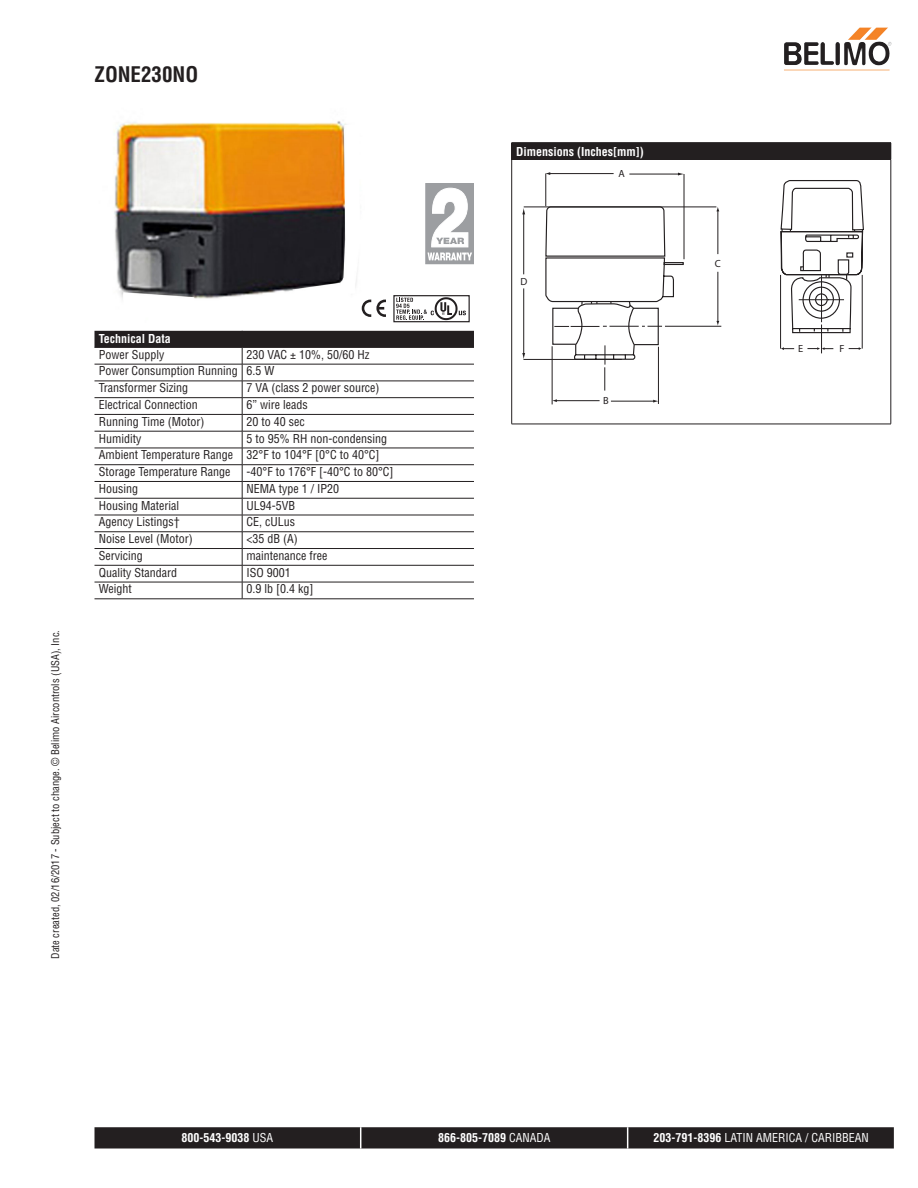
<style>
.page{position:relative;width:918px;height:1188px;background:#fff}
.page>*{position:absolute;margin:0;border:0;box-sizing:border-box;transform-origin:0 0}
.Header_AM{font:700 condensed 21px "Helvetica";color:#231f20}
.Tabletext_AM{font:condensed 12px "Helvetica";color:#231f20}
.Tableheader_AM{font:700 condensed 12px "Helvetica";color:#fff}
.Footer_AM_center{font:condensed 12px "Helvetica";color:#fff}
.Footer_AM_center-2{font:700 condensed 12px "Helvetica";color:#fff}
.t1{font:condensed 10.5px "Helvetica";color:#231f20}
.t2{font:10.35px "Myriad Pro";color:#231f20}
.s1{font-weight:400}
.s2{font-weight:700}
</style>
<div class="page">
<img style="left:114px;top:121px;width:248px;height:189px">
<div style="left:393px;top:295px;width:77px;height:27px;border:1px solid #231f20"></div>
<svg style="left:396px;top:297px;width:70px;height:23px"></svg>
<svg style="left:362px;top:300px;width:24px;height:17px"></svg>
<div style="left:426px;top:184px;width:48px;height:80px;background:#9c9ea1"></div>
<div style="left:425px;top:183px;width:49px;height:81px;border:1px solid #9c9ea1"></div>
<svg style="left:428px;top:188px;width:44px;height:72px"></svg>
<svg style="left:94px;top:331px;width:380px;height:268px"></svg>
<hr style="left:94px;top:347px;width:148px;height:1px;background:#231f20">
<hr style="left:242px;top:347px;width:232px;height:1px;background:#231f20">
<hr style="left:94px;top:364px;width:148px;height:1px;background:#231f20">
<hr style="left:242px;top:364px;width:232px;height:1px;background:#231f20">
<hr style="left:94px;top:381px;width:148px;height:1px;background:#231f20">
<hr style="left:242px;top:381px;width:232px;height:1px;background:#231f20">
<hr style="left:94px;top:397px;width:148px;height:1px;background:#231f20">
<hr style="left:242px;top:397px;width:232px;height:1px;background:#231f20">
<hr style="left:94px;top:414px;width:148px;height:1px;background:#231f20">
<hr style="left:242px;top:414px;width:232px;height:1px;background:#231f20">
<hr style="left:94px;top:431px;width:148px;height:1px;background:#231f20">
<hr style="left:242px;top:431px;width:232px;height:1px;background:#231f20">
<hr style="left:94px;top:448px;width:148px;height:1px;background:#231f20">
<hr style="left:242px;top:448px;width:232px;height:1px;background:#231f20">
<hr style="left:94px;top:464px;width:148px;height:1px;background:#231f20">
<hr style="left:242px;top:464px;width:232px;height:1px;background:#231f20">
<hr style="left:94px;top:481px;width:148px;height:1px;background:#231f20">
<hr style="left:242px;top:481px;width:232px;height:1px;background:#231f20">
<hr style="left:94px;top:498px;width:148px;height:1px;background:#231f20">
<hr style="left:242px;top:498px;width:232px;height:1px;background:#231f20">
<hr style="left:94px;top:515px;width:148px;height:1px;background:#231f20">
<hr style="left:242px;top:515px;width:232px;height:1px;background:#231f20">
<hr style="left:94px;top:532px;width:148px;height:1px;background:#231f20">
<hr style="left:242px;top:532px;width:232px;height:1px;background:#231f20">
<hr style="left:94px;top:548px;width:148px;height:1px;background:#231f20">
<hr style="left:242px;top:548px;width:232px;height:1px;background:#231f20">
<hr style="left:94px;top:565px;width:148px;height:1px;background:#231f20">
<hr style="left:242px;top:565px;width:232px;height:1px;background:#231f20">
<hr style="left:94px;top:582px;width:148px;height:1px;background:#231f20">
<hr style="left:242px;top:582px;width:232px;height:1px;background:#231f20">
<hr style="left:94px;top:599px;width:148px;height:1px;background:#231f20">
<hr style="left:242px;top:599px;width:232px;height:1px;background:#231f20">
<div style="left:512px;top:143px;width:379px;height:16px;background:#231f20"></div>
<svg style="left:511px;top:143px;width:1px;height:16px"></svg>
<svg style="left:891px;top:143px;width:1px;height:16px"></svg>
<hr style="left:511px;top:160px;width:1px;height:264px;background:#231f20">
<hr style="left:891px;top:160px;width:1px;height:264px;background:#231f20">
<hr style="left:512px;top:142px;width:379px;height:1px;background:#231f20">
<hr style="left:512px;top:159px;width:379px;height:1px;background:#231f20">
<hr style="left:512px;top:424px;width:379px;height:1px;background:#231f20">
<hr style="left:665px;top:326px;width:56px;height:1px;background:#231f20">
<svg style="left:545px;top:206px;width:139px;height:185px"></svg>
<hr style="left:718px;top:272px;width:1px;height:50px;background:#231f20">
<hr style="left:658px;top:347px;width:1px;height:57px;background:#231f20">
<hr style="left:523px;top:359px;width:99px;height:1px;background:#231f20">
<hr style="left:684px;top:174px;width:1px;height:85px;background:#231f20">
<hr style="left:549px;top:173px;width:65px;height:1px;background:#231f20">
<hr style="left:629px;top:174px;width:50px;height:1px;background:#231f20">
<svg style="left:678px;top:173px;width:6px;height:3px"></svg>
<hr style="left:556px;top:400px;width:44px;height:1px;background:#231f20">
<hr style="left:611px;top:401px;width:43px;height:1px;background:#231f20">
<svg style="left:653px;top:400px;width:6px;height:3px"></svg>
<hr style="left:545px;top:174px;width:1px;height:32px;background:#231f20">
<hr style="left:718px;top:210px;width:1px;height:44px;background:#231f20">
<hr style="left:552px;top:346px;width:1px;height:58px;background:#231f20">
<svg style="left:780px;top:180px;width:84px;height:174px"></svg>
<hr style="left:524px;top:207px;width:192px;height:1px;background:#231f20">
<hr style="left:523px;top:213px;width:1px;height:61px;background:#231f20">
<hr style="left:523px;top:288px;width:1px;height:66px;background:#231f20">
<svg style="left:522px;top:353px;width:3px;height:6px"></svg>
<img style="left:847px;top:27px;width:41px;height:35px">
<svg style="left:94px;top:1127px;width:800px;height:22px;background:#2a2728"></svg>
<p class="Header_AM" style="left:94px;top:61px;width:105px">ZONE230NO</p>
<p class="t1" style="left:49px;top:959px;width:330px;rotate:-90deg">Date created, 02/16/2017 - Subject to change. © Belimo Aircontrols (USA), Inc.</p>
<p class="Tableheader_AM" style="left:99px;top:332px;width:74px">Technical Data</p>
<p class="Tabletext_AM" style="left:99px;top:347px;width:67px">Power Supply</p>
<p class="Tabletext_AM" style="left:247px;top:347px;width:124px">230 VAC ± 10%, 50/60 Hz</p>
<p class="Tabletext_AM" style="left:99px;top:364px;width:140px">Power Consumption Running</p>
<p class="Tabletext_AM" style="left:247px;top:364px;width:29px">6.5 W</p>
<p class="Tabletext_AM" style="left:99px;top:380px;width:91px">Transformer Sizing</p>
<p class="Tabletext_AM" style="left:247px;top:380px;width:134px">7 VA (class 2 power source)</p>
<p class="Tabletext_AM" style="left:99px;top:397px;width:100px">Electrical Connection</p>
<p class="Tabletext_AM" style="left:247px;top:397px;width:63px">6” wire leads</p>
<p class="Tabletext_AM" style="left:99px;top:414px;width:107px">Running Time (Motor)</p>
<p class="Tabletext_AM" style="left:247px;top:414px;width:60px">20 to 40 sec</p>
<p class="Tabletext_AM" style="left:99px;top:431px;width:44px">Humidity</p>
<p class="Tabletext_AM" style="left:247px;top:431px;width:142px">5 to 95% RH non-condensing</p>
<p class="Tabletext_AM" style="left:99px;top:447px;width:136px">Ambient Temperature Range</p>
<p class="Tabletext_AM" style="left:247px;top:447px;width:134px">32°F to 104°F [0°C to 40°C]</p>
<p class="Tabletext_AM" style="left:99px;top:464px;width:133px">Storage Temperature Range</p>
<p class="Tabletext_AM" style="left:247px;top:464px;width:148px">-40°F to 176°F [-40°C to 80°C]</p>
<p class="Tabletext_AM" style="left:99px;top:481px;width:41px">Housing</p>
<p class="Tabletext_AM" style="left:247px;top:481px;width:94px">NEMA type 1 / IP20</p>
<p class="Tabletext_AM" style="left:99px;top:498px;width:82px">Housing Material</p>
<p class="Tabletext_AM" style="left:247px;top:498px;width:50px">UL94-5VB</p>
<p class="Tabletext_AM" style="left:99px;top:514px;width:82px">Agency Listings†</p>
<p class="Tabletext_AM" style="left:247px;top:514px;width:50px">CE, cULus</p>
<p class="Tabletext_AM" style="left:99px;top:531px;width:95px">Noise Level (Motor)</p>
<p class="Tabletext_AM" style="left:247px;top:531px;width:53px">&lt;35 dB (A)</p>
<p class="Tabletext_AM" style="left:99px;top:548px;width:46px">Servicing</p>
<p class="Tabletext_AM" style="left:247px;top:548px;width:82px">maintenance free</p>
<p class="Tabletext_AM" style="left:99px;top:565px;width:80px">Quality Standard</p>
<p class="Tabletext_AM" style="left:247px;top:565px;width:46px">ISO 9001</p>
<p class="Tabletext_AM" style="left:99px;top:581px;width:35px">Weight</p>
<p class="Tabletext_AM" style="left:247px;top:581px;width:68px">0.9 lb [0.4 kg]</p>
<p class="Tableheader_AM" style="left:516px;top:144px;width:129px">Dimensions (Inches[mm])</p>
<p class="t2" style="left:619px;top:167px;width:8px">A</p>
<p class="t2" style="left:521px;top:275px;width:8px">D</p>
<p class="t2" style="left:603px;top:394px;width:7px">B</p>
<p class="t2" style="left:715px;top:257px;width:8px">C</p>
<p class="t2" style="left:798px;top:342px;width:7px">E</p>
<p class="t2" style="left:839px;top:342px;width:7px">F</p>
<p class="Footer_AM_center-2" style="left:181px;top:1130px;width:93px">800-543-9038 <span class="s1">USA</span></p>
<p class="Footer_AM_center-2" style="left:438px;top:1130px;width:114px">866-805-7089 <span class="s1">CANADA</span></p>
<p class="Footer_AM_center" style="left:653px;top:1130px;width:217px"><span class="s2">203-791-8396</span> LATIN AMERICA / CARIBBEAN</p>
</div>
